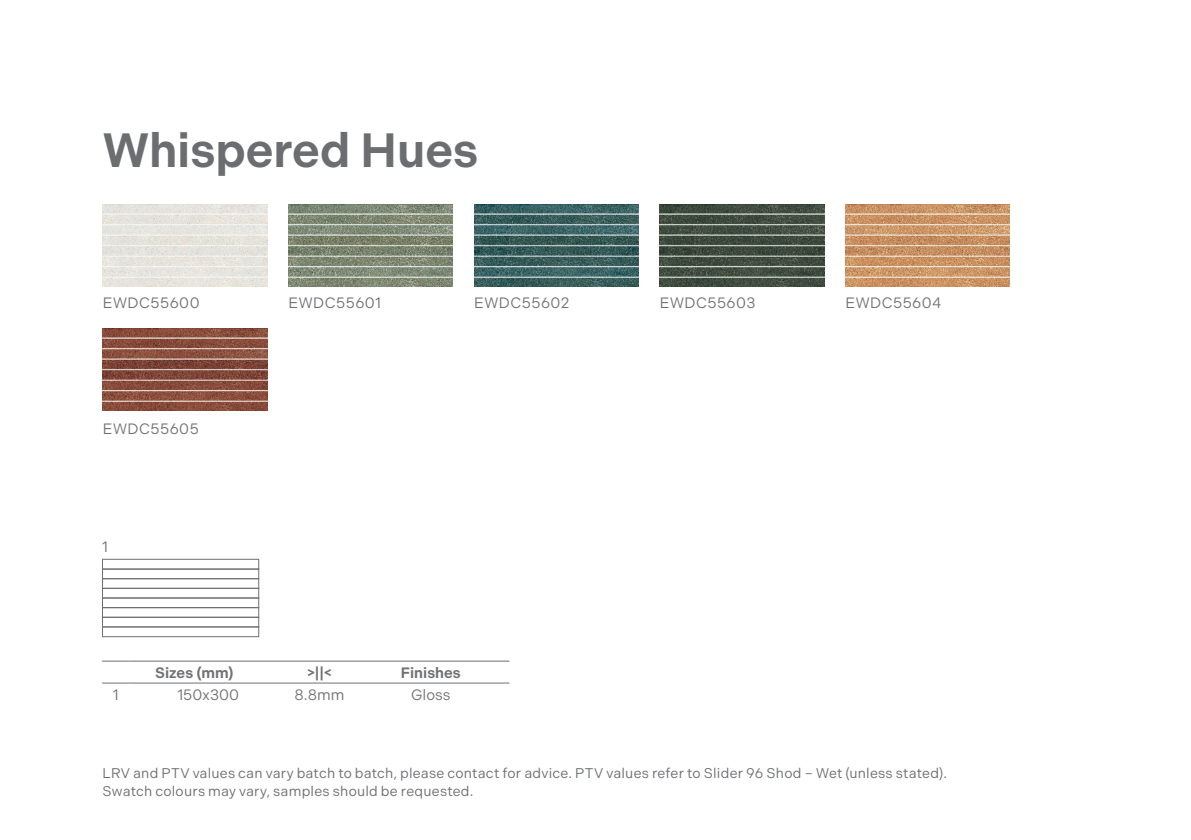
<style>
.page{position:relative;width:1191px;height:840px;background:#fff}
.page>*{position:absolute;margin:0;border:0;box-sizing:border-box;transform-origin:0 0}
.t1{font:600 48px "Indivisible";color:#6c6d70}
.t2{font:15px "Indivisible";letter-spacing:.025em;color:#6f7073}
.t3{font:600 15px "Indivisible";color:#6f7073}
.t4{font:15px "Indivisible";color:#6f7073}
.t5{font:14px "Indivisible";letter-spacing:.015em;color:#6c6d70}
</style>
<div class="page">
<img style="left:103px;top:204px;width:164px;height:82px">
<img style="left:289px;top:204px;width:164px;height:82px">
<img style="left:474px;top:204px;width:164px;height:82px">
<img style="left:660px;top:204px;width:164px;height:82px">
<img style="left:845px;top:204px;width:164px;height:82px">
<img style="left:103px;top:328px;width:164px;height:82px">
<svg style="left:102px;top:682px;width:27px;height:1px"></svg>
<hr style="left:129px;top:682px;width:158px;height:1px;background:#6f7073">
<hr style="left:287px;top:682px;width:65px;height:1px;background:#6f7073">
<hr style="left:352px;top:682px;width:157px;height:1px;background:#6f7073">
<svg style="left:102px;top:660px;width:27px;height:1px"></svg>
<hr style="left:129px;top:660px;width:158px;height:1px;background:#6c6d70">
<hr style="left:287px;top:660px;width:65px;height:1px;background:#6c6d70">
<hr style="left:352px;top:660px;width:157px;height:1px;background:#6c6d70">
<div style="left:102px;top:558px;width:157px;height:11px;border:1px solid #6f7073"></div>
<div style="left:102px;top:568px;width:157px;height:11px;border:1px solid #6f7073"></div>
<div style="left:102px;top:578px;width:157px;height:10px;border:1px solid #6f7073"></div>
<div style="left:102px;top:587px;width:157px;height:11px;border:1px solid #6f7073"></div>
<div style="left:102px;top:597px;width:157px;height:10px;border:1px solid #6f7073"></div>
<div style="left:102px;top:606px;width:157px;height:11px;border:1px solid #6f7073"></div>
<div style="left:102px;top:616px;width:157px;height:11px;border:1px solid #6f7073"></div>
<div style="left:102px;top:626px;width:157px;height:10px;border:1px solid #6f7073"></div>
<p class="t1" style="left:103px;top:122px;width:377px">Whispered Hues</p>
<p class="t2" style="left:103px;top:294px;width:98px">EWDC55600</p>
<p class="t2" style="left:289px;top:294px;width:94px">EWDC55601</p>
<p class="t2" style="left:474px;top:294px;width:97px">EWDC55602</p>
<p class="t2" style="left:660px;top:294px;width:97px">EWDC55603</p>
<p class="t2" style="left:845px;top:294px;width:97px">EWDC55604</p>
<p class="t2" style="left:103px;top:419px;width:97px">EWDC55605</p>
<p class="t2" style="left:102px;top:538px;width:7px">1</p>
<p class="t3" style="left:155px;top:663px;width:80px">Sizes (mm)</p>
<p class="t3" style="left:307px;top:663px;width:26px">&gt;||&lt;</p>
<p class="t3" style="left:401px;top:663px;width:61px">Finishes</p>
<p class="t2" style="left:113px;top:685px;width:7px">1</p>
<p class="t4" style="left:177px;top:685px;width:63px">150x300</p>
<p class="t2" style="left:294px;top:685px;width:51px">8.8mm</p>
<p class="t2" style="left:411px;top:685px;width:41px">Gloss</p>
<p class="t5" style="left:102px;top:765px;width:846px">LRV and PTV values can vary batch to batch, please contact for advice. PTV values refer to Slider 96 Shod – Wet (unless stated).</p>
<p class="t5" style="left:102px;top:783px;width:372px">Swatch colours may vary, samples should be requested.</p>
</div>
